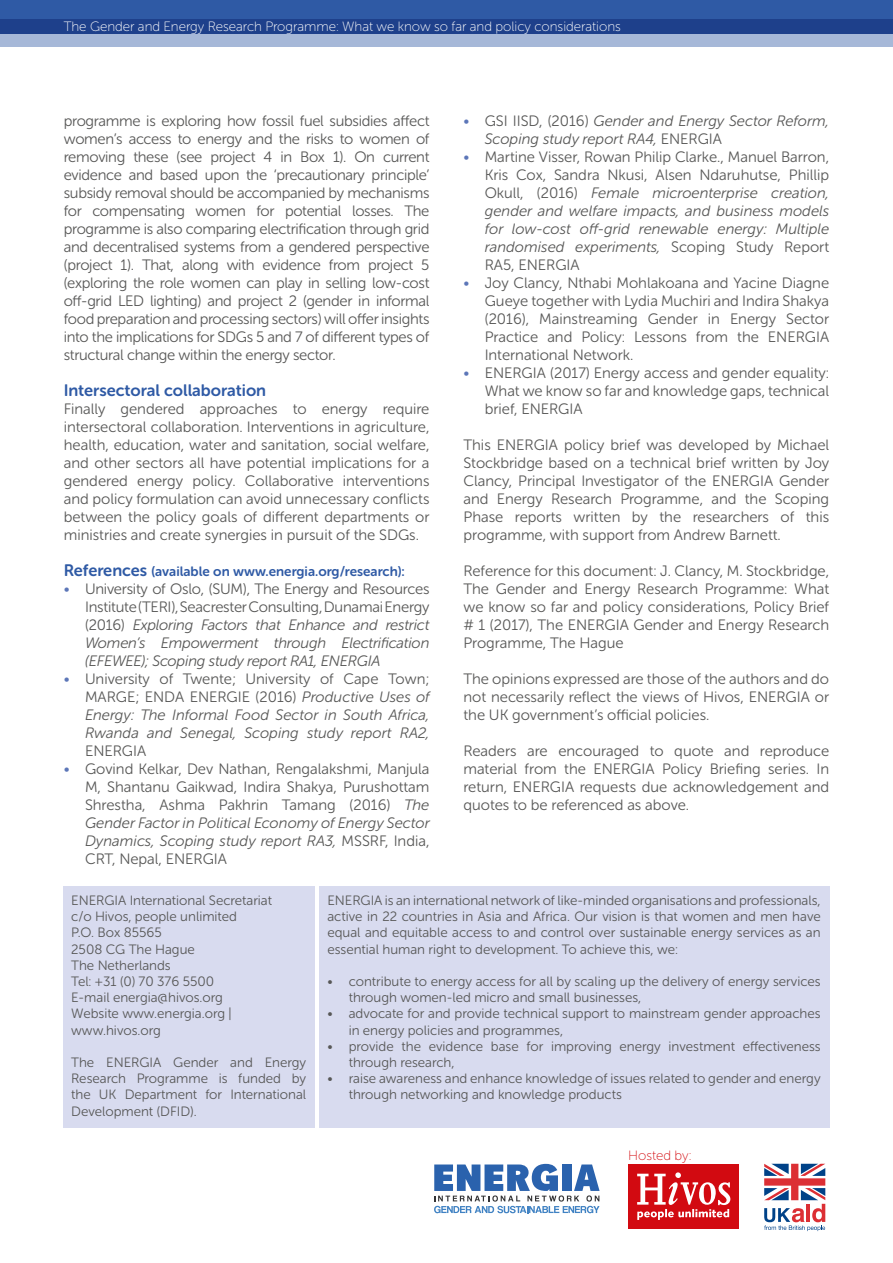
<style>
.page{position:relative;width:893px;height:1263px;background:#fff}
.page>*{position:absolute;margin:0;border:0;box-sizing:border-box;transform-origin:0 0}
.t1{font:16.5px "Museo Sans Rounded 700";color:#2f5aa5}
.t2{font:15px/18px "Museo Sans Rounded 300";color:#575756;text-align:justify}
.t3{font:italic 15px/18px "Museo Sans Rounded 300";color:#575756;text-align:justify}
.t4{font:13.5px/16.2px "Museo Sans Rounded 300";color:#575756}
.t5{font:13.5px "Museo Sans Rounded 100";color:#fff}
.t6{font:13.5px "Museo Sans Rounded 700";color:#2f5aa5}
.t7{font:13.5px "Museo Sans Rounded 100";color:#d51317}
.s1{font-size:16.5px}
.s2{font-style:normal;color:#5c76b8}
.s3{font-style:normal}
.s4{color:#5c76b8}
.s5{font-style:italic}
</style>
<div class="page">
<div style="left:0;top:0;width:893px;height:33px;background:#2f5aa5"></div>
<svg style="left:434px;top:1164px;width:166px;height:49px"></svg>
<svg style="left:0;top:19px;width:893px;height:28px;background:#5d77ae"></svg>
<div style="left:628px;top:1164px;width:111px;height:65px;background:#d20a11"></div>
<svg style="left:637px;top:1172px;width:93px;height:48px"></svg>
<div style="left:319px;top:886px;width:510px;height:242px;background:#d8dbef"></div>
<div style="left:63px;top:886px;width:252px;height:242px;background:#d8dbef"></div>
<svg style="left:764px;top:1164px;width:61px;height:67px"></svg>
<p class="t5" style="left:64px;top:19px;width:559px">The Gender and Energy Research Programme: What we know so far and policy considerations</p>
<p class="t2" style="left:64px;top:112px;width:367px">programme is exploring how fossil fuel subsidies affect women’s access to energy and the risks to women of removing these (see project 4 in Box 1). On current evidence and based upon the ‘precautionary principle’ subsidy removal should be accompanied by mechanisms for compensating women for potential losses. The programme is also comparing electrification through grid and decentralised systems from a gendered perspective (project 1). That, along with evidence from project 5 (exploring the role women can play in selling low-cost off-grid LED lighting) and project 2 (gender in informal food preparation and processing sectors) will offer insights into the implications for SDGs 5 and 7 of different types of structural change within the energy sector.</p>
<p class="t1" style="left:64px;top:381px;width:204px">Intersectoral collaboration</p>
<p class="t2" style="left:64px;top:400px;width:367px">Finally gendered approaches to energy require intersectoral collaboration. Interventions in agriculture, health, education, water and sanitation, social welfare, and other sectors all have potential implications for a gendered energy policy. Collaborative interventions and policy formulation can avoid unnecessary conflicts between the policy goals of different departments or ministries and create synergies in pursuit of the SDGs.</p>
<p class="t6" style="left:64px;top:564px;width:343px"><span class="s1">References</span> (available on www.energia.org/research):</p>
<p class="t3" style="left:85px;top:580px;width:346px;text-indent:-21px"><span class="s2">•</span> <span class="s3">University of Oslo, (SUM), The Energy and Resources Institute (TERI), Seacrester Consulting, Dunamai Energy (2016)</span> Exploring Factors that Enhance and restrict Women’s Empowerment through Electrification (EFEWEE); Scoping study report RA1, ENERGIA</p>
<p class="t3" style="left:85px;top:670px;width:346px;text-indent:-21px"><span class="s2">•</span> <span class="s3">University of Twente; University of Cape Town; MARGE; ENDA ENERGIE (2016)</span> Productive Uses of Energy: The Informal Food Sector in South Africa, Rwanda and Senegal, Scoping study report RA2,</p>
<p class="t2" style="left:85px;top:742px;width:63px">ENERGIA</p>
<p class="t2" style="left:85px;top:760px;width:346px;text-indent:-21px"><span class="s4">•</span> Govind Kelkar, Dev Nathan, Rengalakshmi, Manjula M, Shantanu Gaikwad, Indira Shakya, Purushottam Shrestha, Ashma Pakhrin Tamang (2016) <span class="s5">The Gender Factor in Political Economy of Energy Sector Dynamics, Scoping study report RA3,</span> MSSRF, India, CRT, Nepal, ENERGIA</p>
<p class="t3" style="left:485px;top:112px;width:346px;text-indent:-21px"><span class="s2">•</span> <span class="s3">GSI IISD, (2016)</span> Gender and Energy Sector Reform,<br>Scoping study report RA4, <span class="s3">ENERGIA</span></p>
<p class="t3" style="left:485px;top:148px;width:346px;text-indent:-21px"><span class="s2">•</span> <span class="s3">Martine Visser, Rowan Philip Clarke., Manuel Barron, Kris Cox, Sandra Nkusi, Alsen Ndaruhutse, Phillip Okull, (2016)</span> Female microenterprise creation, gender and welfare impacts, and business models for low-cost off-grid renewable energy: Multiple randomised experiments, <span class="s3">Scoping Study Report RA5, ENERGIA</span></p>
<p class="t2" style="left:485px;top:274px;width:346px;text-indent:-21px"><span class="s4">•</span> Joy Clancy, Nthabi Mohlakoana and Yacine Diagne Gueye together with Lydia Muchiri and Indira Shakya (2016), Mainstreaming Gender in Energy Sector Practice and Policy: Lessons from the ENERGIA International Network.</p>
<p class="t2" style="left:485px;top:364px;width:346px;text-indent:-21px"><span class="s4">•</span> ENERGIA (2017) Energy access and gender equality:<br>What we know so far and knowledge gaps, technical brief, ENERGIA</p>
<p class="t2" style="left:463px;top:436px;width:367px">This ENERGIA policy brief was developed by Michael Stockbridge based on a technical brief written by Joy Clancy, Principal Investigator of the ENERGIA Gender and Energy Research Programme, and the Scoping Phase reports written by the researchers of this programme, with support from Andrew Barnett.</p>
<p class="t2" style="left:463px;top:562px;width:367px">Reference for this document: J. Clancy, M. Stockbridge, The Gender and Energy Research Programme: What we know so far and policy considerations, Policy Brief # 1 (2017), The ENERGIA Gender and Energy Research Programme, The Hague</p>
<p class="t2" style="left:463px;top:670px;width:367px">The opinions expressed are those of the authors and do not necessarily reflect the views of Hivos, ENERGIA or the UK government’s official policies.</p>
<p class="t2" style="left:463px;top:742px;width:367px">Readers are encouraged to quote and reproduce material from the ENERGIA Policy Briefing series. In return, ENERGIA requests due acknowledgement and quotes to be referenced as above.</p>
<p class="t4" style="left:71px;top:892px;width:202px">ENERGIA International Secretariat c/o Hivos, people unlimited<br>P.O. Box 85565<br>2508 CG The Hague<br>The Netherlands<br>Tel: +31 (0) 70 376 5500<br>E-mail energia@hivos.org<br>Website www.energia.org | www.hivos.org</p>
<p class="t4" style="left:71px;top:1054px;width:236px;text-align:justify">The ENERGIA Gender and Energy Research Programme is funded by the UK Department for International Development (DFID).</p>
<p class="t4" style="left:327px;top:892px;width:495px;text-align:justify">ENERGIA is an international network of like-minded organisations and professionals, active in 22 countries in Asia and Africa. Our vision is that women and men have equal and equitable access to and control over sustainable energy services as an essential human right to development. To achieve this, we:</p>
<p class="t4" style="left:349px;top:973px;width:473px;text-indent:-21px">• contribute to energy access for all by scaling up the delivery of energy services through women-led micro and small businesses,</p>
<p class="t4" style="left:349px;top:1006px;width:473px;text-indent:-21px">• advocate for and provide technical support to mainstream gender approaches in energy policies and programmes,</p>
<p class="t4" style="left:349px;top:1038px;width:474px;text-indent:-21px">• provide the evidence base for improving energy investment effectiveness through research,</p>
<p class="t4" style="left:349px;top:1070px;width:473px;text-indent:-21px">• raise awareness and enhance knowledge of issues related to gender and energy through networking and knowledge products</p>
<p class="t7" style="left:628px;top:1148px;width:65px">Hosted by:</p>
</div>
